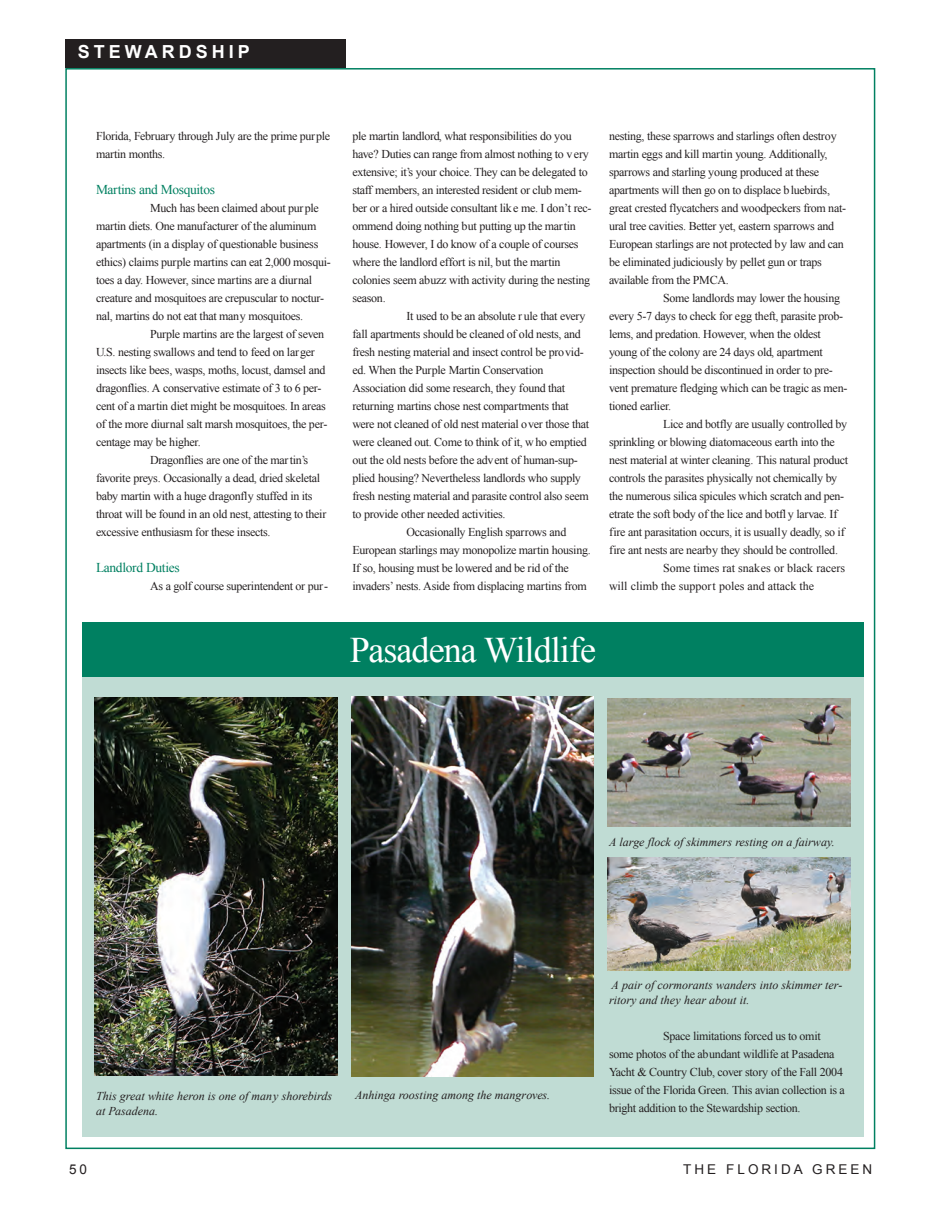
<style>
.page{position:relative;width:945px;height:1215px;background:#fff}
.page>*{position:absolute;margin:0;border:0;box-sizing:border-box;transform-origin:0 0}
.t1{font:36px "Times New Roman";letter-spacing:-.025em;color:#fff}
.t2{font:700 18px "Arial";letter-spacing:.22em;color:#fff}
.t3{font:13.5px "Times New Roman";letter-spacing:-.025em;color:#008061}
.t4{font:13.5px "Arial";letter-spacing:.22em;color:#231f20}
.t5{font:12px/18px "Times New Roman";letter-spacing:-.025em;color:#231f20}
.t6{font:italic 12px/15px "Times New Roman";color:#231f20}
.t7{font:12px "Times New Roman";color:#231f20}
</style>
<div class="page">
<div style="left:82px;top:623px;width:782px;height:514px;background:#c0dcd4"></div>
<div style="left:83px;top:623px;width:781px;height:54px;background:#008061"></div>
<div style="left:65px;top:39px;width:281px;height:29px;background:#231f20"></div>
<img style="left:608px;top:698px;width:242px;height:129px">
<img style="left:351px;top:697px;width:243px;height:379px">
<img style="left:94px;top:697px;width:244px;height:379px">
<img style="left:608px;top:857px;width:242px;height:113px">
<h2 class="t2" style="left:78px;top:40px;width:173px">STEWARDSHIP</h2>
<p class="t5" style="left:96px;top:126px;width:236px">Florida, February through July are the prime purple martin months.</p>
<p class="t3" style="left:96px;top:180px;width:121px">Martins and Mosquitos</p>
<p class="t5" style="left:150px;top:198px;width:170px">Much has been claimed about purple</p>
<p class="t5" style="left:96px;top:216px;width:222px">martin diets. One manufacturer of the aluminum</p>
<p class="t5" style="left:96px;top:234px;width:224px">apartments (in a display of questionable business</p>
<p class="t5" style="left:96px;top:252px;width:236px">ethics) claims purple martins can eat 2,000 mosqui-</p>
<p class="t5" style="left:96px;top:270px;width:218px">toes a day. However, since martins are a diurnal</p>
<p class="t5" style="left:96px;top:288px;width:230px">creature and mosquitoes are crepuscular to noctur-</p>
<p class="t5" style="left:96px;top:306px;width:209px">nal, martins do not eat that many mosquitoes.</p>
<p class="t5" style="left:150px;top:324px;width:176px">Purple martins are the largest of seven</p>
<p class="t5" style="left:96px;top:342px;width:220px">U.S. nesting swallows and tend to feed on larger</p>
<p class="t5" style="left:96px;top:360px;width:231px">insects like bees, wasps, moths, locust, damsel and</p>
<p class="t5" style="left:96px;top:378px;width:227px">dragonflies. A conservative estimate of 3 to 6 per-</p>
<p class="t5" style="left:96px;top:396px;width:231px">cent of a martin diet might be mosquitoes. In areas</p>
<p class="t5" style="left:96px;top:414px;width:233px">of the more diurnal salt marsh mosquitoes, the per-</p>
<p class="t5" style="left:96px;top:432px;width:106px">centage may be higher.</p>
<p class="t5" style="left:150px;top:450px;width:160px">Dragonflies are one of the martin’s</p>
<p class="t5" style="left:96px;top:468px;width:226px">favorite preys. Occasionally a dead, dried skeletal</p>
<p class="t5" style="left:96px;top:486px;width:218px">baby martin with a huge dragonfly stuffed in its</p>
<p class="t5" style="left:96px;top:504px;width:232px">throat will be found in an old nest, attesting to their</p>
<p class="t5" style="left:96px;top:522px;width:176px">excessive enthusiasm for these insects.</p>
<p class="t3" style="left:96px;top:558px;width:85px">Landlord Duties</p>
<p class="t5" style="left:150px;top:576px;width:180px">As a golf course superintendent or pur-</p>
<p class="t5" style="left:352px;top:126px;width:221px">ple martin landlord, what responsibilities do you</p>
<p class="t5" style="left:352px;top:144px;width:238px">have? Duties can range from almost nothing to v ery</p>
<p class="t5" style="left:352px;top:162px;width:237px">extensive; it’s your choice. They can be delegated to</p>
<p class="t5" style="left:352px;top:180px;width:231px">staff members, an interested resident or club mem-</p>
<p class="t5" style="left:352px;top:198px;width:241px">ber or a hired outside consultant like me. I don’t rec-</p>
<p class="t5" style="left:352px;top:216px;width:225px">ommend doing nothing but putting up the martin</p>
<p class="t5" style="left:352px;top:234px;width:228px">house. However, I do know of a couple of courses</p>
<p class="t5" style="left:352px;top:252px;width:209px">where the landlord effort is nil, but the martin</p>
<p class="t5" style="left:352px;top:270px;width:239px">colonies seem abuzz with activity during the nesting</p>
<p class="t5" style="left:352px;top:288px;width:35px">season.</p>
<p class="t5" style="left:406px;top:306px;width:181px">It used to be an absolute rule that every</p>
<p class="t5" style="left:352px;top:324px;width:230px">fall apartments should be cleaned of old nests, and</p>
<p class="t5" style="left:352px;top:342px;width:233px">fresh nesting material and insect control be provid-</p>
<p class="t5" style="left:352px;top:360px;width:192px">ed. When the Purple Martin Conservation</p>
<p class="t5" style="left:352px;top:378px;width:214px">Association did some research, they found that</p>
<p class="t5" style="left:352px;top:396px;width:218px">returning martins chose nest compartments that</p>
<p class="t5" style="left:352px;top:414px;width:238px">were not cleaned of old nest material over those that</p>
<p class="t5" style="left:352px;top:432px;width:236px">were cleaned out. Come to think of it, w ho emptied</p>
<p class="t5" style="left:352px;top:450px;width:227px">out the old nests before the advent of human-sup-</p>
<p class="t5" style="left:352px;top:468px;width:230px">plied housing? Nevertheless landlords who supply</p>
<p class="t5" style="left:352px;top:486px;width:238px">fresh nesting material and parasite control also seem</p>
<p class="t5" style="left:352px;top:504px;width:155px">to provide other needed activities.</p>
<p class="t5" style="left:406px;top:522px;width:161px">Occasionally English sparrows and</p>
<p class="t5" style="left:352px;top:540px;width:240px">European starlings may monopolize martin housing.</p>
<p class="t5" style="left:352px;top:558px;width:218px">If so, housing must be lowered and be rid of the</p>
<p class="t5" style="left:352px;top:576px;width:236px">invaders’ nests. Aside from displacing martins from</p>
<p class="t5" style="left:609px;top:126px;width:229px">nesting, these sparrows and starlings often destroy</p>
<p class="t5" style="left:609px;top:144px;width:220px">martin eggs and kill martin young. Additionally,</p>
<p class="t5" style="left:609px;top:162px;width:212px">sparrows and starling young produced at these</p>
<p class="t5" style="left:609px;top:180px;width:223px">apartments will then go on to displace bluebirds,</p>
<p class="t5" style="left:609px;top:198px;width:239px">great crested flycatchers and woodpeckers from nat-</p>
<p class="t5" style="left:609px;top:216px;width:227px">ural tree cavities. Better yet, eastern sparrows and</p>
<p class="t5" style="left:609px;top:234px;width:236px">European starlings are not protected by law and can</p>
<p class="t5" style="left:609px;top:252px;width:214px">be eliminated judiciously by pellet gun or traps</p>
<p class="t5" style="left:609px;top:270px;width:121px">available from the PMCA.</p>
<p class="t5" style="left:663px;top:288px;width:179px">Some landlords may lower the housing</p>
<p class="t5" style="left:609px;top:306px;width:236px">every 5-7 days to check for egg theft, parasite prob-</p>
<p class="t5" style="left:609px;top:324px;width:213px">lems, and predation. However, when the oldest</p>
<p class="t5" style="left:609px;top:342px;width:215px">young of the colony are 24 days old, apartment</p>
<p class="t5" style="left:609px;top:360px;width:225px">inspection should be discontinued in order to pre-</p>
<p class="t5" style="left:609px;top:378px;width:240px">vent premature fledging which can be tragic as men-</p>
<p class="t5" style="left:609px;top:396px;width:64px">tioned earlier.</p>
<p class="t5" style="left:663px;top:414px;width:186px">Lice and botfly are usually controlled by</p>
<p class="t5" style="left:609px;top:432px;width:227px">sprinkling or blowing diatomaceous earth into the</p>
<p class="t5" style="left:609px;top:450px;width:241px">nest material at winter cleaning. This natural product</p>
<p class="t5" style="left:609px;top:468px;width:230px">controls the parasites physically not chemically by</p>
<p class="t5" style="left:609px;top:486px;width:237px">the numerous silica spicules which scratch and pen-</p>
<p class="t5" style="left:609px;top:504px;width:230px">etrate the soft body of the lice and botfl y larvae. If</p>
<p class="t5" style="left:609px;top:522px;width:237px">fire ant parasitation occurs, it is usually deadly, so if</p>
<p class="t5" style="left:609px;top:540px;width:231px">fire ant nests are nearby they should be controlled.</p>
<p class="t7" style="left:663px;top:559px;width:184px">Some times rat snakes or black racers</p>
<p class="t7" style="left:609px;top:577px;width:207px">will climb the support poles and attack the</p>
<h1 class="t1" style="left:350px;top:625px;width:248px">Pasadena Wildlife</h1>
<p class="t6" style="left:96px;top:1088px;width:238px">This great white heron is one of many shorebirds at Pasadena.</p>
<p class="t6" style="left:355px;top:1088px;width:197px">Anhinga roosting among the mangroves.</p>
<p class="t6" style="left:609px;top:834px;width:227px">A large flock of skimmers resting on a fairway.</p>
<p class="t6" style="left:609px;top:977px;width:235px">A pair of cormorants wanders into skimmer ter&shy;ritory and they hear about it.</p>
<p class="t5" style="left:609px;top:1026px;width:237px;text-indent:54px">Space limitations forced us to omit some photos of the abundant wildlife at Pasadena Yacht &amp; Country Club, cover story of the Fall 2004 issue of the Florida Green. This avian collection is a bright addition to the Stewardship section.</p>
<p class="t4" style="left:69px;top:1160px;width:20px">50</p>
<p class="t4" style="left:683px;top:1160px;width:190px">THE FLORIDA GREEN</p>
</div>
